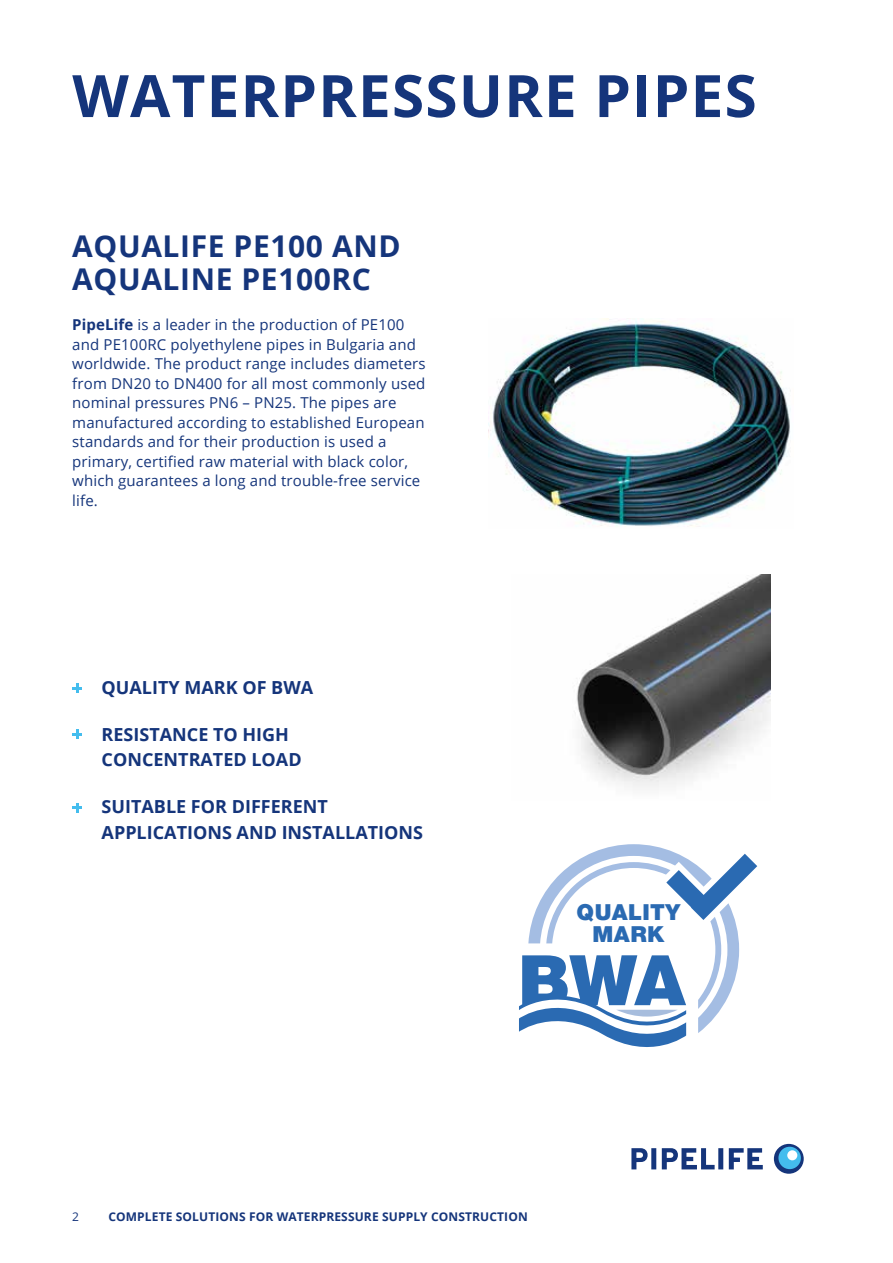
<style>
.page{position:relative;width:893px;height:1263px;background:#fff}
.page>*{position:absolute;margin:0;border:0;box-sizing:border-box;transform-origin:0 0}
.t1{font:700 58.5px "Open Sans";letter-spacing:.02em;color:#15357b}
.t2{font:700 30px/33px "Open Sans";letter-spacing:.02em;color:#15357b}
.t3{font:900 22.2px/22.2px "Helvetica Neue LTW1 G";letter-spacing:.02em;color:#2a6ab2;text-align:center}
.t4{font:700 18px/25.5px "Open Sans";color:#15357b}
.t5{font:15px/19.5px "Open Sans";letter-spacing:.01em;color:#15357b}
.t6{font:700 12px "Open Sans";letter-spacing:.01em;color:#15357b}
.t7{font:12px "Open Sans";color:#15357b}
.s1{font-weight:700}
</style>
<div class="page">
<img style="left:576px;top:574px;width:195px;height:214px">
<img style="left:488px;top:319px;width:303px;height:207px">
<svg style="left:631px;top:1144px;width:173px;height:30px"></svg>
<div style="left:778px;top:1147px;width:23px;height:22px;background:#44bdee;border-radius:50%"></div>
<div style="left:787px;top:1150px;width:10px;height:10px;background:#fff;border-radius:50%"></div>
<svg style="left:72px;top:683px;width:10px;height:10px"></svg>
<svg style="left:72px;top:803px;width:10px;height:10px"></svg>
<svg style="left:72px;top:729px;width:10px;height:10px"></svg>
<svg style="left:519px;top:844px;width:238px;height:203px"></svg>
<h1 class="t1" style="left:72px;top:55px;width:686px">WATERPRESSURE PIPES</h1>
<h2 class="t2" style="left:72px;top:229px;width:330px">AQUALIFE PE100 AND<br>AQUALINE PE100RC</h2>
<p class="t5" style="left:72px;top:315px;width:355px"><span class="s1">PipeLife</span> is a leader in the production of PE100 and PE100RC polyethylene pipes in Bulgaria and worldwide. The product range includes diameters from DN20 to DN400 for all most commonly used nominal pressures PN6 – PN25. The pipes are manufactured according to established European standards and for their production is used a primary, certified raw material with black color, which guarantees a long and trouble-free service life.</p>
<p class="t4" style="left:102px;top:674px;width:213px">QUALITY MARK OF BWA</p>
<p class="t4" style="left:102px;top:721px;width:202px">RESISTANCE TO HIGH<br>CONCENTRATED LOAD</p>
<p class="t4" style="left:102px;top:793px;width:323px">SUITABLE FOR DIFFERENT<br>APPLICATIONS AND INSTALLATIONS</p>
<h3 class="t3" style="left:577px;top:901px;width:105px">QUALITY<br>MARK</h3>
<p class="t7" style="left:72px;top:1208px;width:8px">2</p>
<p class="t6" style="left:108px;top:1208px;width:421px">COMPLETE SOLUTIONS FOR WATERPRESSURE SUPPLY CONSTRUCTION</p>
</div>
